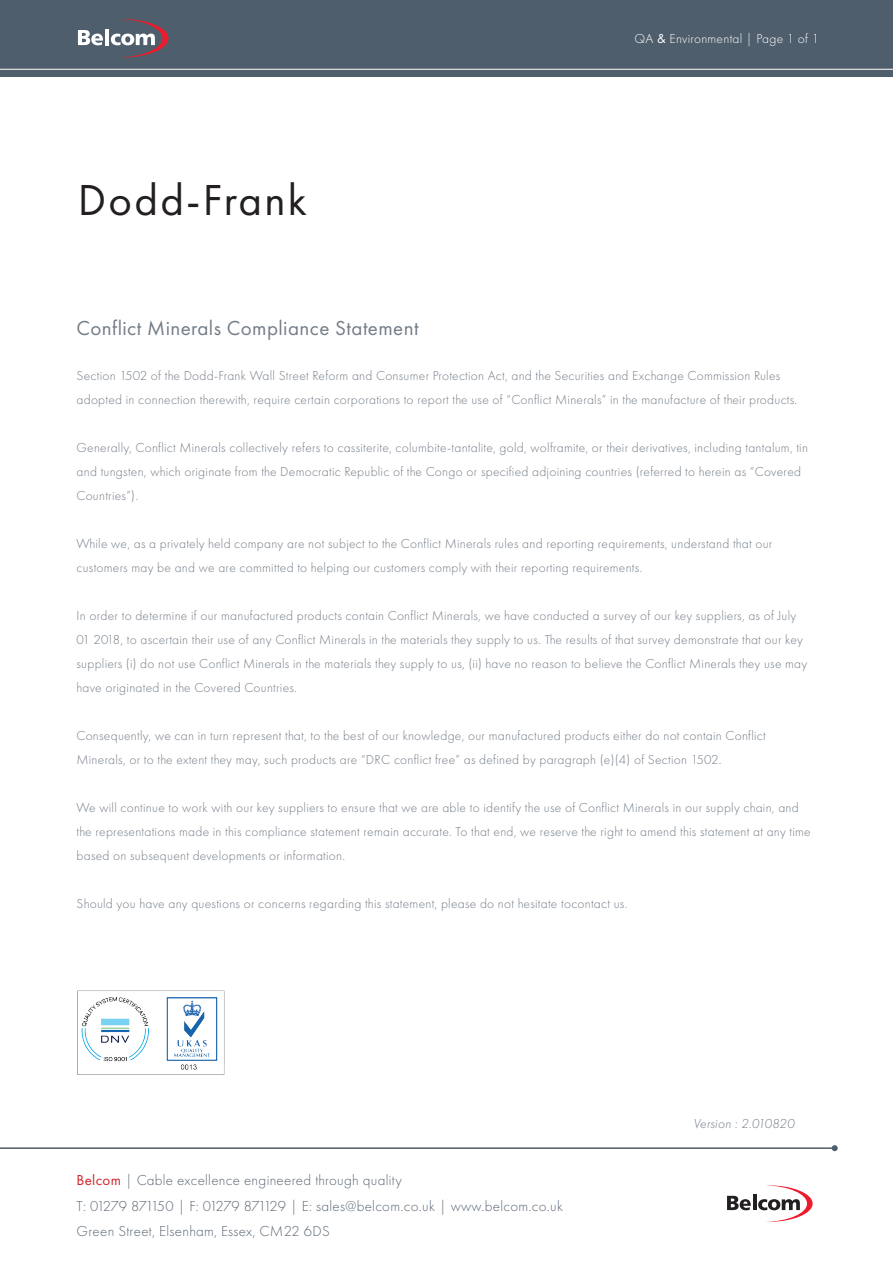
<style>
.page{position:relative;width:893px;height:1263px;background:#fff}
.page>*{position:absolute;margin:0;border:0;box-sizing:border-box;transform-origin:0 0}
.t1{font:45px "Futura PT";letter-spacing:.05em;color:#231f20}
.t2{font:21px "Futura PT";letter-spacing:.02em;color:#737d87}
.t3{font:300 15px/25.5px "Futura PT";letter-spacing:.02em;color:#5a6673}
.t4{font:300 13.5px/24px "Futura PT";letter-spacing:.02em;color:#737d87}
.t5{font:300 13.5px "Futura PT";letter-spacing:.02em;color:#fff}
.t6{font:italic 300 13.5px "Futura PT";letter-spacing:.02em;color:#737d87}
.s1{font-weight:400}
.s2{font-weight:400;color:#d1232a}
</style>
<div class="page">
<hr style="left:0;top:1147px;width:835px;height:2px;background:#4f5e6c">
<svg style="left:832px;top:1145px;width:6px;height:6px"></svg>
<svg style="left:727px;top:1196px;width:24px;height:14px"></svg>
<hr style="left:753px;top:1195px;width:3px;height:15px;background:#231f20">
<svg style="left:758px;top:1185px;width:55px;height:37px"></svg>
<div style="left:0;top:0;width:893px;height:77px;background:#4f5e6c"></div>
<hr style="left:0;top:69px;width:893px;height:1px;background:#fff">
<svg style="left:78px;top:30px;width:25px;height:15px"></svg>
<hr style="left:105px;top:29px;width:4px;height:16px;background:#fff">
<svg style="left:111px;top:19px;width:57px;height:39px"></svg>
<img style="left:77px;top:990px;width:148px;height:85px">
<p class="t1" style="left:78px;top:173px;width:230px">Dodd-Frank</p>
<p class="t5" style="left:634px;top:31px;width:186px">QA <span class="s1">&amp;</span> Environmental | Page 1 of 1</p>
<p class="t2" style="left:77px;top:315px;width:343px">Conflict Minerals Compliance Statement</p>
<p class="t4" style="left:77px;top:363px;width:722px">Section 1502 of the Dodd-Frank Wall Street Reform and Consumer Protection Act, and the Securities and Exchange Commission Rules adopted in connection therewith, require certain corporations to report the use of “Conflict Minerals” in the manufacture of their products.</p>
<p class="t4" style="left:77px;top:435px;width:733px">Generally, Conflict Minerals collectively refers to cassiterite, columbite-tantalite, gold, wolframite, or their derivatives, including tantalum, tin and tungsten, which originate from the Democratic Republic of the Congo or specified adjoining countries (referred to herein as “Covered<br>Countries”).</p>
<p class="t4" style="left:77px;top:531px;width:697px">While we, as a privately held company are not subject to the Conflict Minerals rules and reporting requirements, understand that our customers may be and we are committed to helping our customers comply with their reporting requirements.</p>
<p class="t4" style="left:77px;top:603px;width:732px">In order to determine if our manufactured products contain Conflict Minerals, we have conducted a survey of our key suppliers, as of July 01 2018, to ascertain their use of any Conflict Minerals in the materials they supply to us. The results of that survey demonstrate that our key suppliers (i) do not use Conflict Minerals in the materials they supply to us, (ii) have no reason to believe the Conflict Minerals they use may have originated in the Covered Countries.</p>
<p class="t4" style="left:77px;top:723px;width:691px">Consequently, we can in turn represent that, to the best of our knowledge, our manufactured products either do not contain Conflict<br>Minerals, or to the extent they may, such products are “DRC conflict free” as defined by paragraph (e)(4) of Section 1502.</p>
<p class="t4" style="left:77px;top:795px;width:736px">We will continue to work with our key suppliers to ensure that we are able to identify the use of Conflict Minerals in our supply chain, and the representations made in this compliance statement remain accurate. To that end, we reserve the right to amend this statement at any time based on subsequent developments or information.</p>
<p class="t4" style="left:77px;top:891px;width:552px">Should you have any questions or concerns regarding this statement, please do not hesitate tocontact us.</p>
<p class="t3" style="left:77px;top:1167px;width:488px"><span class="s2">Belcom</span> | Cable excellence engineered through quality<br>T: 01279 871150 | F: 01279 871129 | E: sales@belcom.co.uk | www.belcom.co.uk<br>Green Street, Elsenham, Essex, CM22 6DS</p>
<p class="t6" style="left:693px;top:1116px;width:102px">Version : 2.010820</p>
</div>
